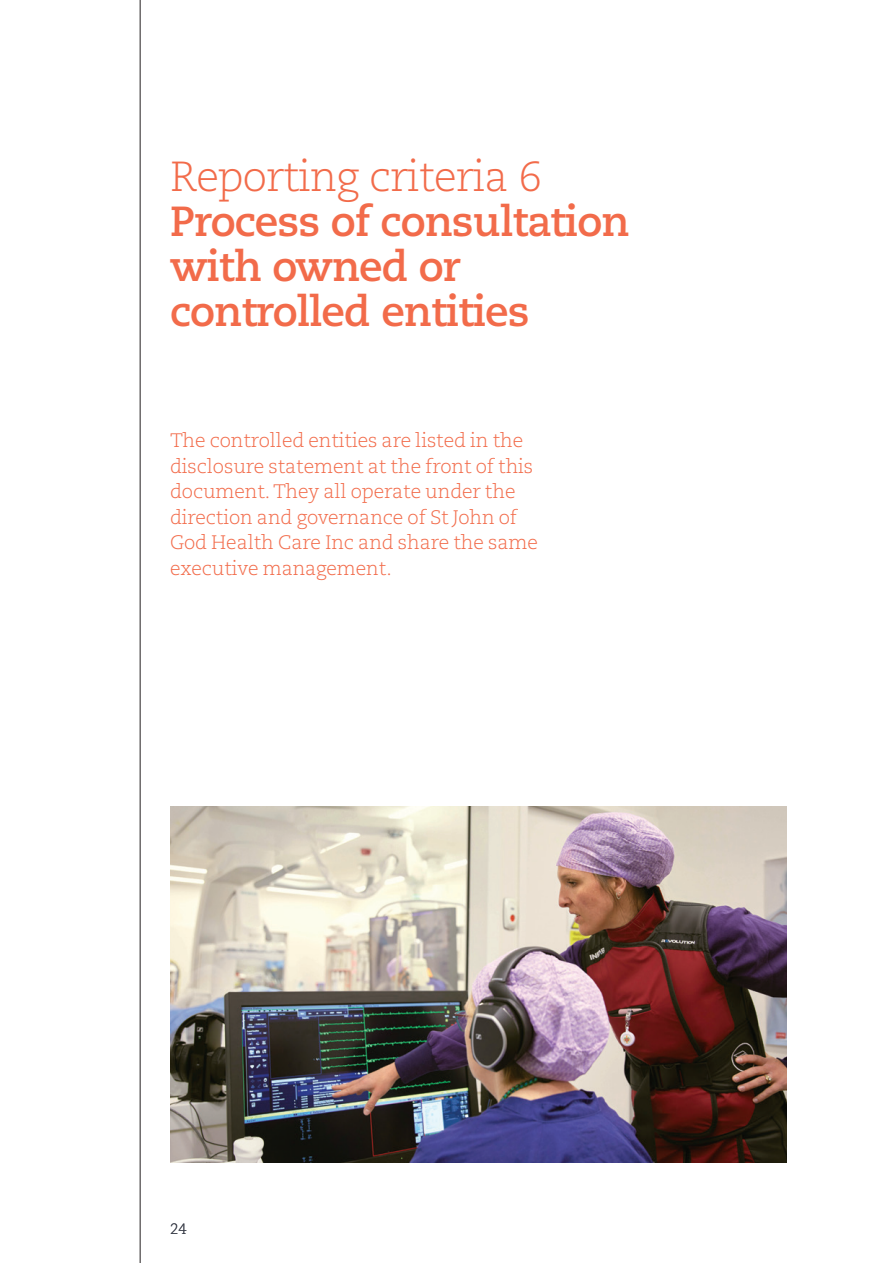
<style>
.page{position:relative;width:893px;height:1263px;background:#fff}
.page>*{position:absolute;margin:0;border:0;box-sizing:border-box;transform-origin:0 0}
.H1_Orange_bold{font:700 42px/45px "Caecilia";letter-spacing:-.02em;color:#f26b4a}
.H1_Orange_light{font:300 42px "Caecilia";letter-spacing:-.02em;color:#f26b4a}
.FEATURE_PARA_ORANGE{font:300 19.5px/25.5px "Caecilia";letter-spacing:-.005em;color:#f26b4a}
.t1{font:300 15px "Caecilia";color:#3b3f4a}
</style>
<div class="page">
<img style="left:170px;top:806px;width:617px;height:356px">
<hr style="left:140px;top:0;width:1px;height:1263px;background:#231f20">
<p class="H1_Orange_light" style="left:170px;top:153px;width:373px">Reporting criteria 6</p>
<p class="H1_Orange_bold" style="left:170px;top:200px;width:461px">Process of consultation with owned or controlled entities</p>
<p class="FEATURE_PARA_ORANGE" style="left:170px;top:428px;width:369px">The controlled entities are listed in the disclosure statement at the front of this document. They all operate under the direction and governance of St John of God Health Care Inc and share the same executive management.</p>
<p class="t1" style="left:170px;top:1220px;width:18px">24</p>
</div>
